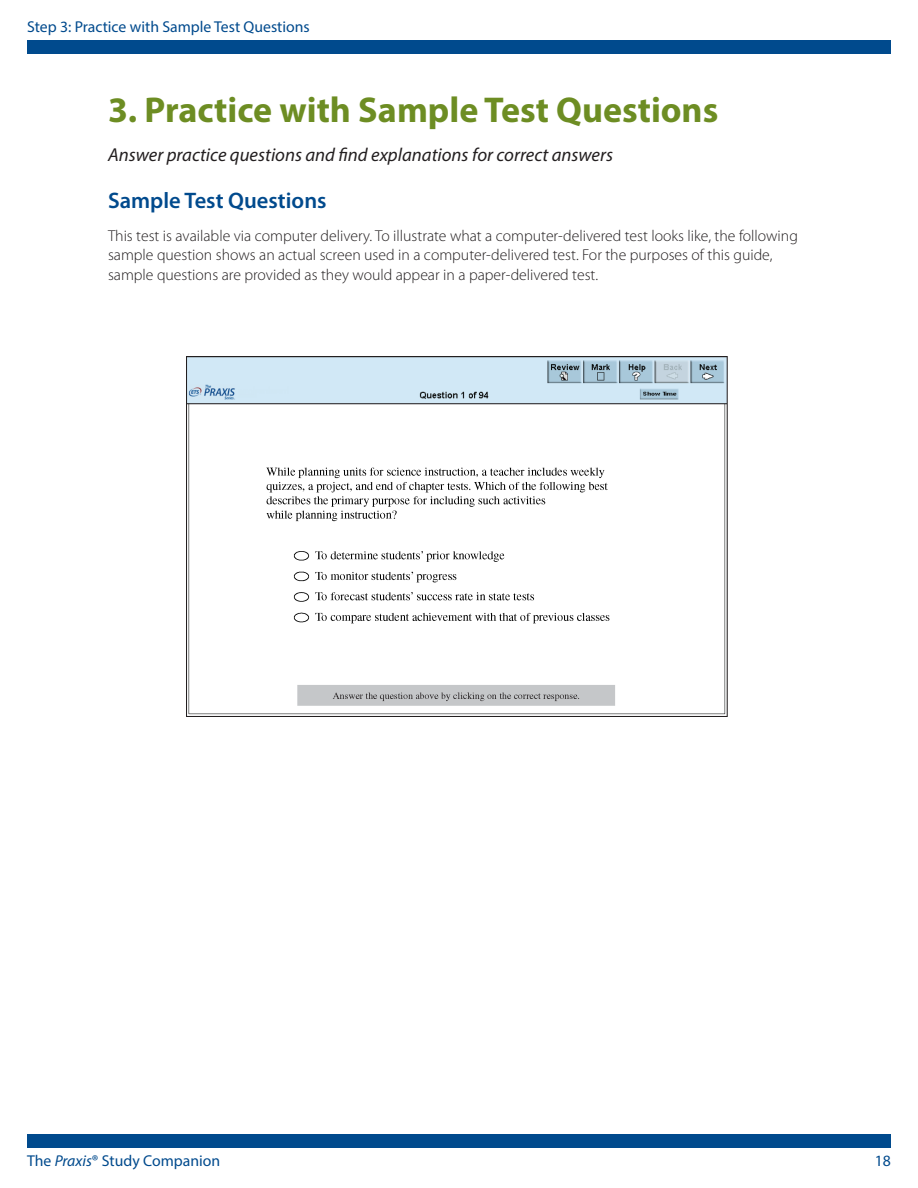
<style>
.page{position:relative;width:918px;height:1188px;background:#fff}
.page>*{position:absolute;margin:0;border:0;box-sizing:border-box;transform-origin:0 0}
.Heading_1{font:700 36px "Myriad Pro";color:#6d8d23}
.Heading_2{font:600 22.5px "Myriad Pro";color:#004a8d}
.Chapter_Intro{font:italic 18.75px "Myriad Pro";color:#231f20}
.Body{font:300 15.75px/19.5px "Myriad Pro";color:#231f20}
.t1{font:15.75px "Myriad Pro";color:#004a8d}
.s1{font-style:italic}
</style>
<div class="page">
<div style="left:27px;top:40px;width:864px;height:14px;background:#004a8d"></div>
<div style="left:27px;top:1134px;width:864px;height:14px;background:#004a8d"></div>
<img style="left:186px;top:356px;width:541px;height:361px">
<p class="t1" style="left:27px;top:17px;width:284px">Step 3: Practice with Sample Test Questions</p>
<h1 class="Heading_1" style="left:108px;top:86px;width:612px">3. Practice with Sample Test Questions</h1>
<p class="Chapter_Intro" style="left:108px;top:143px;width:507px">Answer practice questions and find explanations for correct answers</p>
<h2 class="Heading_2" style="left:108px;top:186px;width:220px">Sample Test Questions</h2>
<p class="Body" style="left:108px;top:226px;width:691px">This test is available via computer delivery. To illustrate what a computer-delivered test looks like, the following sample question shows an actual screen used in a computer-delivered test. For the purposes of this guide, sample questions are provided as they would appear in a paper-delivered test.</p>
<p class="t1" style="left:27px;top:1151px;width:195px">The <span class="s1">Praxis</span>® Study Companion</p>
<p class="t1" style="left:875px;top:1151px;width:18px">18</p>
</div>
